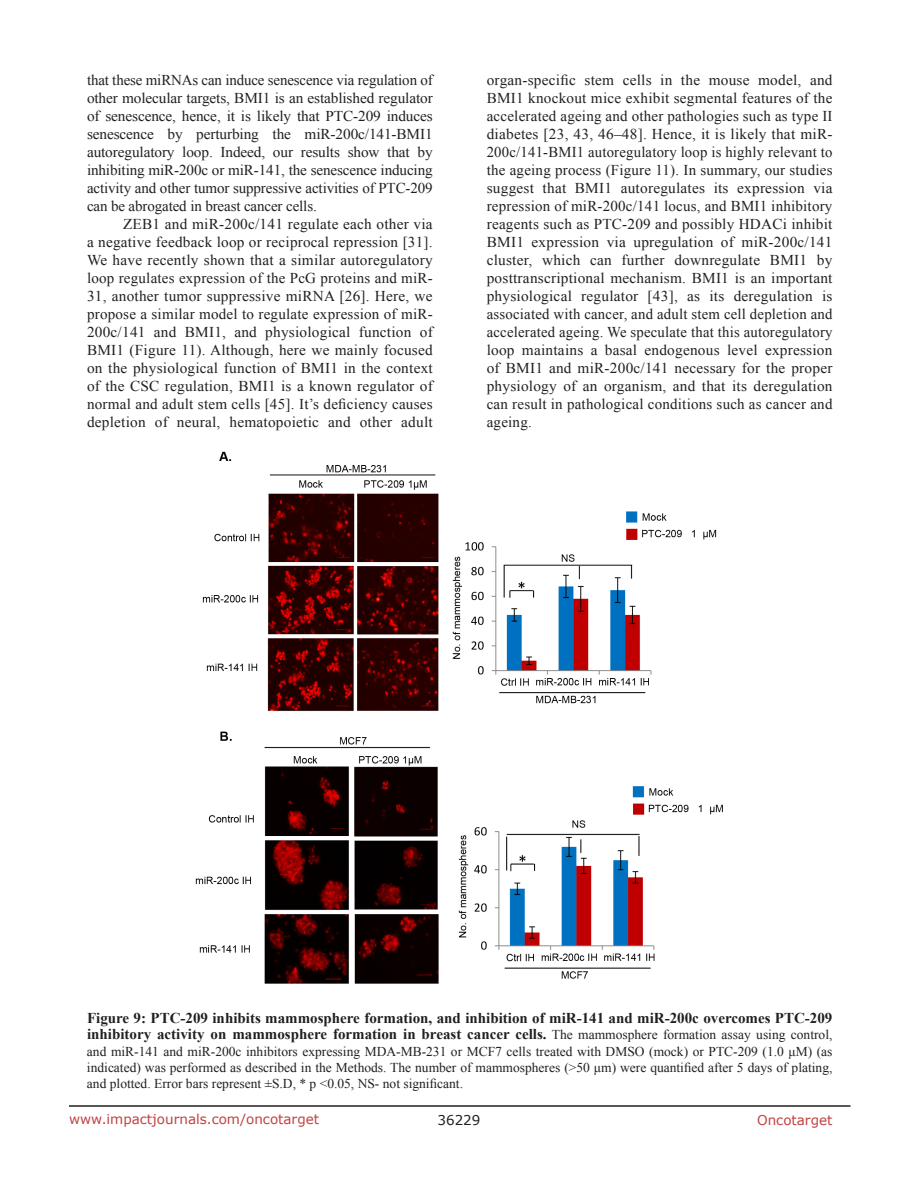
<style>
.page{position:relative;width:918px;height:1188px;background:#fff}
.page>*{position:absolute;margin:0;border:0;box-sizing:border-box;transform-origin:0 0}
.t1{font:15px/18px "Times New Roman";letter-spacing:.015em;color:#231f20;text-align:justify}
.t2{font:700 15px/16.2px "Times New Roman";color:#231f20}
.t3{font:13.5px/16.2px "Times New Roman";color:#231f20;text-align:justify}
.t4{font:13.5px "Verdana";color:#c24141}
.t5{font:13.5px "Verdana";color:#231f20}
.s1{font-weight:400;font-size:13.5px}
</style>
<div class="page">
<hr style="left:69px;top:1105px;width:781px;height:2px;background:#231f20">
<img style="left:195px;top:451px;width:528px;height:533px">
<p class="t1" style="left:87px;top:71px;width:347px">that these miRNAs can induce senescence via regulation of other molecular targets, BMI1 is an established regulator of senescence, hence, it is likely that PTC-209 induces senescence by perturbing the miR-200c/141-BMI1 autoregulatory loop. Indeed, our results show that by inhibiting miR-200c or miR-141, the senescence inducing activity and other tumor suppressive activities of PTC-209 can be abrogated in breast cancer cells.</p>
<p class="t1" style="left:87px;top:215px;width:347px;text-indent:36px">ZEB1 and miR-200c/141 regulate each other via a negative feedback loop or reciprocal repression [31].<br>We have recently shown that a similar autoregulatory loop regulates expression of the PcG proteins and miR-31, another tumor suppressive miRNA [26]. Here, we propose a similar model to regulate expression of miR-200c/141 and BMI1, and physiological function of BMI1 (Figure 11). Although, here we mainly focused on the physiological function of BMI1 in the context of the CSC regulation, BMI1 is a known regulator of normal and adult stem cells [45]. It’s deficiency causes depletion of neural, hematopoietic and other adult</p>
<p class="t1" style="left:487px;top:71px;width:347px">organ-specific stem cells in the mouse model, and BMI1 knockout mice exhibit segmental features of the accelerated ageing and other pathologies such as type II diabetes [23, 43, 46–48]. Hence, it is likely that miR-200c/141-BMI1 autoregulatory loop is highly relevant to the ageing process (Figure 11). In summary, our studies suggest that BMI1 autoregulates its expression via repression of miR-200c/141 locus, and BMI1 inhibitory reagents such as PTC-209 and possibly HDACi inhibit BMI1 expression via upregulation of miR-200c/141 cluster, which can further downregulate BMI1 by posttranscriptional mechanism. BMI1 is an important physiological regulator [43], as its deregulation is associated with cancer, and adult stem cell depletion and accelerated ageing. We speculate that this autoregulatory loop maintains a basal endogenous level expression of BMI1 and miR-200c/141 necessary for the proper physiology of an organism, and that its deregulation can result in pathological conditions such as cancer and ageing.</p>
<p class="t2" style="left:87px;top:1010px;width:747px">Figure 9: PTC-209 inhibits mammosphere formation, and inhibition of miR-141 and miR-200c overcomes PTC-209 inhibitory activity on mammosphere formation in breast cancer cells. <span class="s1">The mammosphere formation assay using control,</span></p>
<p class="t3" style="left:87px;top:1043px;width:747px">and miR-141 and miR-200c inhibitors expressing MDA-MB-231 or MCF7 cells treated with DMSO (mock) or PTC-209 (1.0 μM) (as indicated) was performed as described in the Methods. The number of mammospheres (&gt;50 μm) were quantified after 5 days of plating, and plotted. Error bars represent ±S.D, * p &lt;0.05, NS- not significant.</p>
<p class="t4" style="left:69px;top:1110px;width:252px">www.impactjournals.com/oncotarget</p>
<p class="t5" style="left:438px;top:1111px;width:44px">36229</p>
<p class="t4" style="left:757px;top:1111px;width:77px">Oncotarget</p>
</div>
